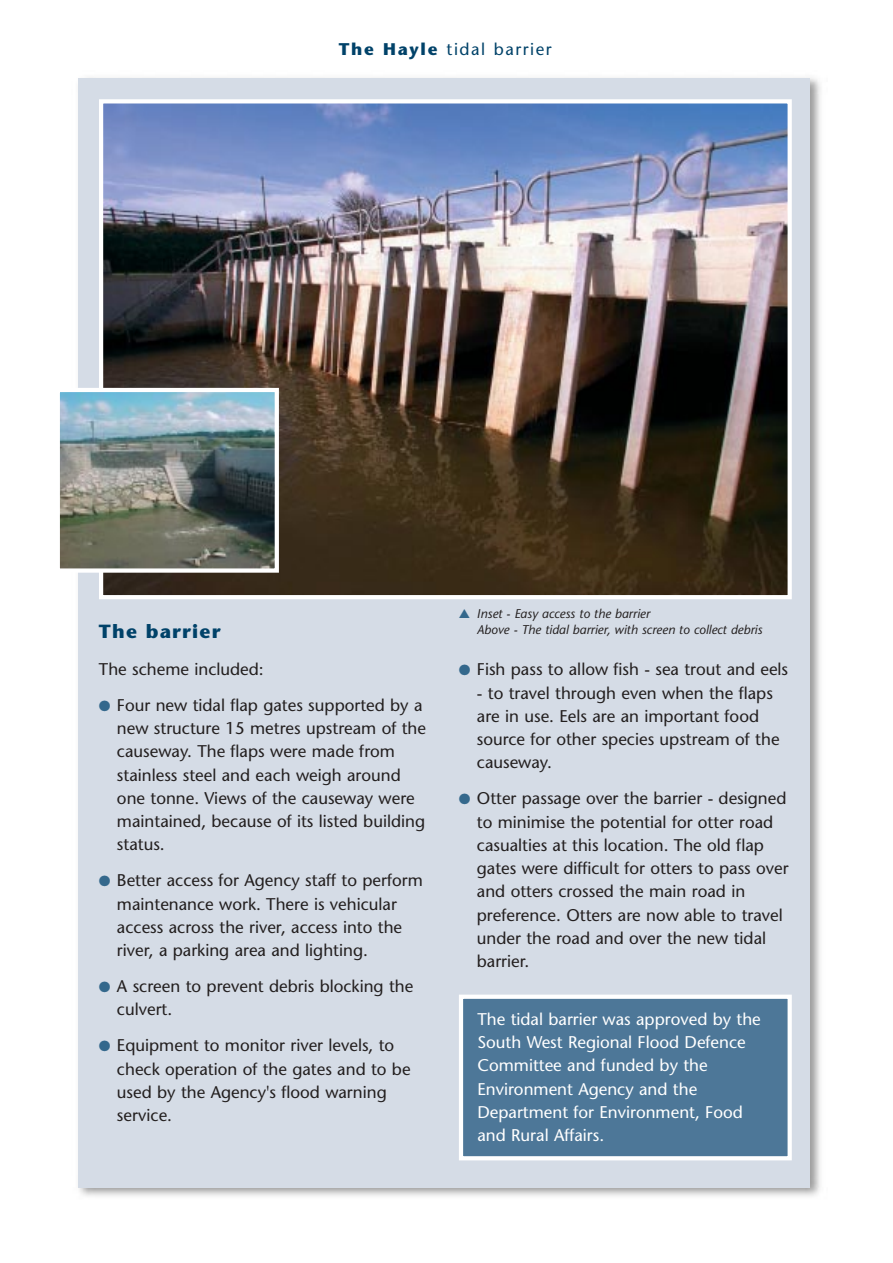
<style>
.page{position:relative;width:893px;height:1263px;background:#fff}
.page>*{position:absolute;margin:0;border:0;box-sizing:border-box;transform-origin:0 0}
.t1{font:700 19.05px "Stone Sans";letter-spacing:.065em;color:#004269}
.t2{font:16.95px/23.2px "Stone Sans";color:#231f1f}
.t3{font:16.95px/23.2px "Stone Sans";color:#fff}
.t4{font:16.95px "Stone Sans";letter-spacing:.09em;color:#004269}
.t5{font:italic 12.75px "Stone Sans";color:#231f1f}
.s1{font-weight:700}
.s2{color:#34688c}
</style>
<div class="page">
<img style="left:78px;top:77px;width:743px;height:1119px">
<div style="left:78px;top:78px;width:731px;height:1109px;background:#d5dce6"></div>
<img style="left:104px;top:104px;width:682px;height:490px">
<div style="left:99px;top:99px;width:692px;height:500px;border:4px solid #fff"></div>
<div style="left:461px;top:997px;width:328px;height:161px;background:#4d7798"></div>
<div style="left:459px;top:995px;width:332px;height:165px;border:4px solid #fff"></div>
<img style="left:61px;top:393px;width:213px;height:175px">
<div style="left:56px;top:388px;width:223px;height:185px;border:4px solid #fff"></div>
<p class="t4" style="left:339px;top:42px;width:214px"><span class="s1">The Hayle</span> tidal barrier</p>
<p class="t5" style="left:459px;top:609px;width:193px"><span class="s2">▲</span> Inset - Easy access to the barrier</p>
<p class="t1" style="left:99px;top:624px;width:123px">The barrier</p>
<p class="t5" style="left:477px;top:625px;width:287px">Above - The tidal barrier, with screen to collect debris</p>
<p class="t2" style="left:99px;top:659px;width:166px">The scheme included:</p>
<p class="t2" style="left:117px;top:695px;width:310px;text-indent:-18px"><span class="s2">●</span> Four new tidal flap gates supported by a new structure 15 metres upstream of the causeway. The flaps were made from stainless steel and each weigh around one tonne. Views of the causeway were maintained, because of its listed building status.</p>
<p class="t2" style="left:117px;top:871px;width:307px;text-indent:-18px"><span class="s2">●</span> Better access for Agency staff to perform maintenance work. There is vehicular access across the river, access into the river, a parking area and lighting.</p>
<p class="t2" style="left:117px;top:976px;width:298px;text-indent:-18px"><span class="s2">●</span> A screen to prevent debris blocking the culvert.</p>
<p class="t2" style="left:117px;top:1036px;width:295px;text-indent:-18px"><span class="s2">●</span> Equipment to monitor river levels, to check operation of the gates and to be used by the Agency's flood warning service.</p>
<p class="t2" style="left:459px;top:660px;width:331px"><span class="s2">●</span> Fish pass to allow fish - sea trout and eels</p>
<p class="t2" style="left:477px;top:683px;width:304px">- to travel through even when the flaps are in use. Eels are an important food source for other species upstream of the causeway.</p>
<p class="t2" style="left:477px;top:789px;width:313px;text-indent:-18px"><span class="s2">●</span> Otter passage over the barrier - designed to minimise the potential for otter road casualties at this location. The old flap gates were difficult for otters to pass over and otters crossed the main road in preference. Otters are now able to travel under the road and over the new tidal barrier.</p>
<p class="t3" style="left:477px;top:1009px;width:285px">The tidal barrier was approved by the<br>South West Regional Flood Defence<br>Committee and funded by the<br>Environment Agency and the<br>Department for Environment, Food and Rural Affairs.</p>
</div>
